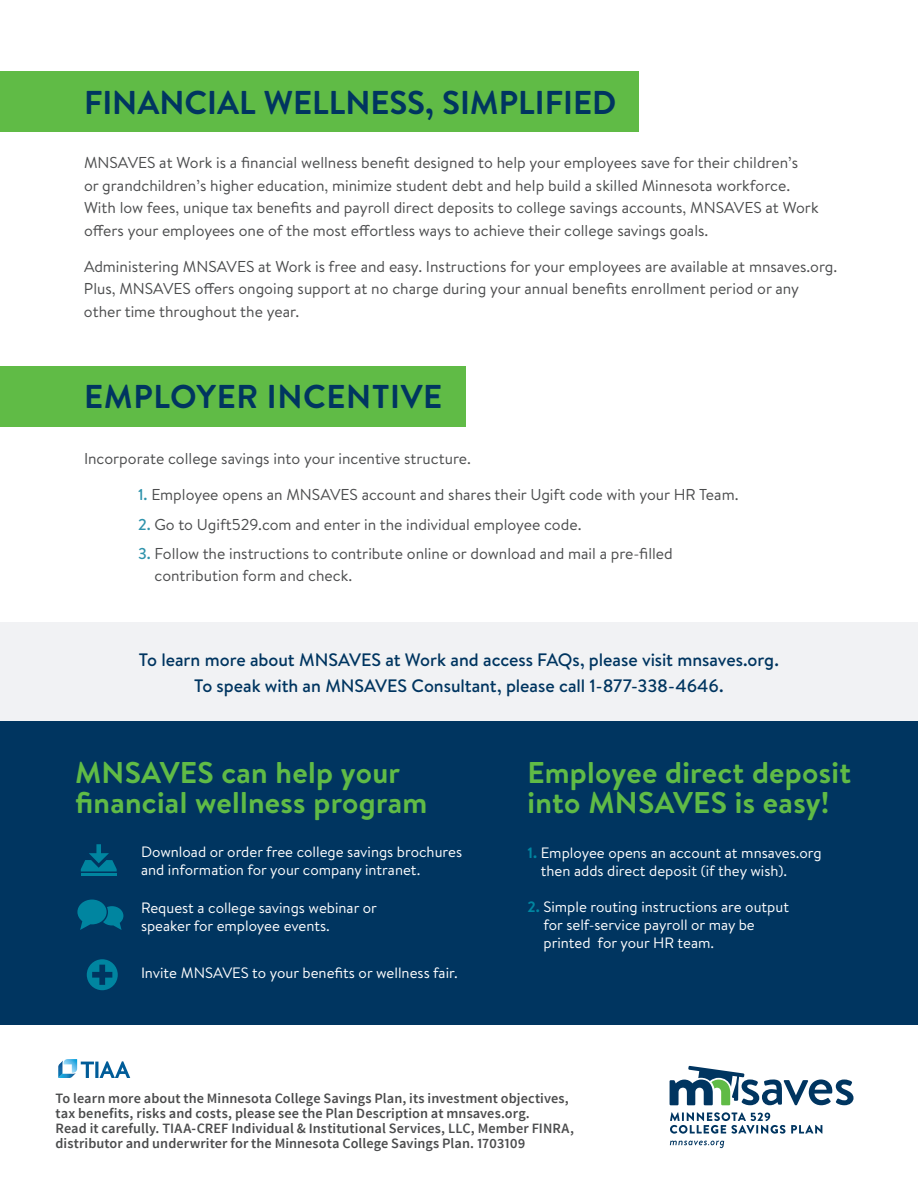
<style>
.page{position:relative;width:918px;height:1188px;background:#fff}
.page>*{position:absolute;margin:0;border:0;box-sizing:border-box;transform-origin:0 0}
.t1{font:700 33px "Brandon Text";color:#003560}
.t2{font:700 33px "Brandon Text";letter-spacing:.02em;color:#003560}
.t3{font:700 30px/30px "Brandon Text";letter-spacing:.01em;color:#60bb46}
.t4{font:500 18px/25.5px "Brandon Text";color:#003560;text-align:center}
.t5{font:15.75px/22.5px "Brandon Text";color:#4b4c4d}
.t6{font:15px/18px "Brandon Text";color:#fff}
._8B_Legal_Body_Size{font:600 14.25px/15px "Source Sans Pro";letter-spacing:.005em;color:#4b4c4d}
.s1{font-weight:500;color:#2f93ac}
.s2{font-weight:700;color:#0086a1}
</style>
<div class="page">
<div style="left:0;top:71px;width:639px;height:61px;background:#60bb46"></div>
<div style="left:0;top:366px;width:466px;height:60px;background:#60bb46"></div>
<svg style="left:58px;top:1059px;width:72px;height:19px"></svg>
<div style="left:0;top:623px;width:918px;height:114px;background:#f1f2f4"></div>
<div style="left:0;top:722px;width:918px;height:303px;background:#003560"></div>
<svg style="left:670px;top:1112px;width:152px;height:22px"></svg>
<svg style="left:670px;top:1141px;width:54px;height:7px"></svg>
<svg style="left:670px;top:1066px;width:184px;height:39px"></svg>
<hr style="left:81px;top:873px;width:36px;height:3px;background:#0085a0">
<svg style="left:81px;top:844px;width:36px;height:27px"></svg>
<svg style="left:77px;top:900px;width:46px;height:30px"></svg>
<svg style="left:87px;top:959px;width:31px;height:31px"></svg>
<p class="t1" style="left:84px;top:80px;width:534px">FINANCIAL WELLNESS, SIMPLIFIED</p>
<p class="t5" style="left:84px;top:151px;width:736px">MNSAVES at Work is a financial wellness benefit designed to help your employees save for their children’s<br>or grandchildren’s higher education, minimize student debt and help build a skilled Minnesota workforce.<br>With low fees, unique tax benefits and payroll direct deposits to college savings accounts, MNSAVES at Work offers your employees one of the most effortless ways to achieve their college savings goals.</p>
<p class="t5" style="left:84px;top:254px;width:755px">Administering MNSAVES at Work is free and easy. Instructions for your employees are available at mnsaves.org.<br>Plus, MNSAVES offers ongoing support at no charge during your annual benefits enrollment period or any other time throughout the year.</p>
<p class="t2" style="left:84px;top:373px;width:360px">EMPLOYER INCENTIVE</p>
<p class="t5" style="left:84px;top:447px;width:388px">Incorporate college savings into your incentive structure.</p>
<p class="t5" style="left:138px;top:483px;width:602px"><span class="s1">1.</span> Employee opens an MNSAVES account and shares their Ugift code with your HR Team.</p>
<p class="t5" style="left:138px;top:512px;width:445px"><span class="s1">2.</span> Go to Ugift529.com and enter in the individual employee code.</p>
<p class="t5" style="left:155px;top:542px;width:520px;text-indent:-17px"><span class="s1">3.</span> Follow the instructions to contribute online or download and mail a pre-filled contribution form and check.</p>
<p class="t4" style="left:139px;top:647px;width:641px">To learn more about MNSAVES at Work and access FAQs, please visit mnsaves.org.<br>To speak with an MNSAVES Consultant, please call 1-877-338-4646.</p>
<p class="t3" style="left:75px;top:757px;width:354px">MNSAVES can help your financial wellness program</p>
<p class="t3" style="left:528px;top:757px;width:325px">Employee direct deposit</p>
<p class="t3" style="left:528px;top:787px;width:303px">into MNSAVES is easy!</p>
<p class="t6" style="left:141px;top:843px;width:323px">Download or order free college savings brochures and information for your company intranet.</p>
<p class="t6" style="left:141px;top:898px;width:237px">Request a college savings webinar or speaker for employee events.</p>
<p class="t6" style="left:141px;top:963px;width:318px">Invite MNSAVES to your benefits or wellness fair.</p>
<p class="t6" style="left:541px;top:843px;width:282px;text-indent:-13px"><span class="s2">1.</span> Employee opens an account at mnsaves.org then adds direct deposit (if they wish).</p>
<p class="t6" style="left:544px;top:897px;width:247px;text-indent:-16px"><span class="s2">2.</span> Simple routing instructions are output for self-service payroll or may be printed for your HR team.</p>
<p class="_8B_Legal_Body_Size" style="left:56px;top:1091px;width:520px">To learn more about the Minnesota College Savings Plan, its investment objectives, tax benefits, risks and costs, please see the Plan Description at mnsaves.org.<br>Read it carefully. TIAA-CREF Individual &amp; Institutional Services, LLC, Member FINRA, distributor and underwriter for the Minnesota College Savings Plan. 1703109</p>
</div>
